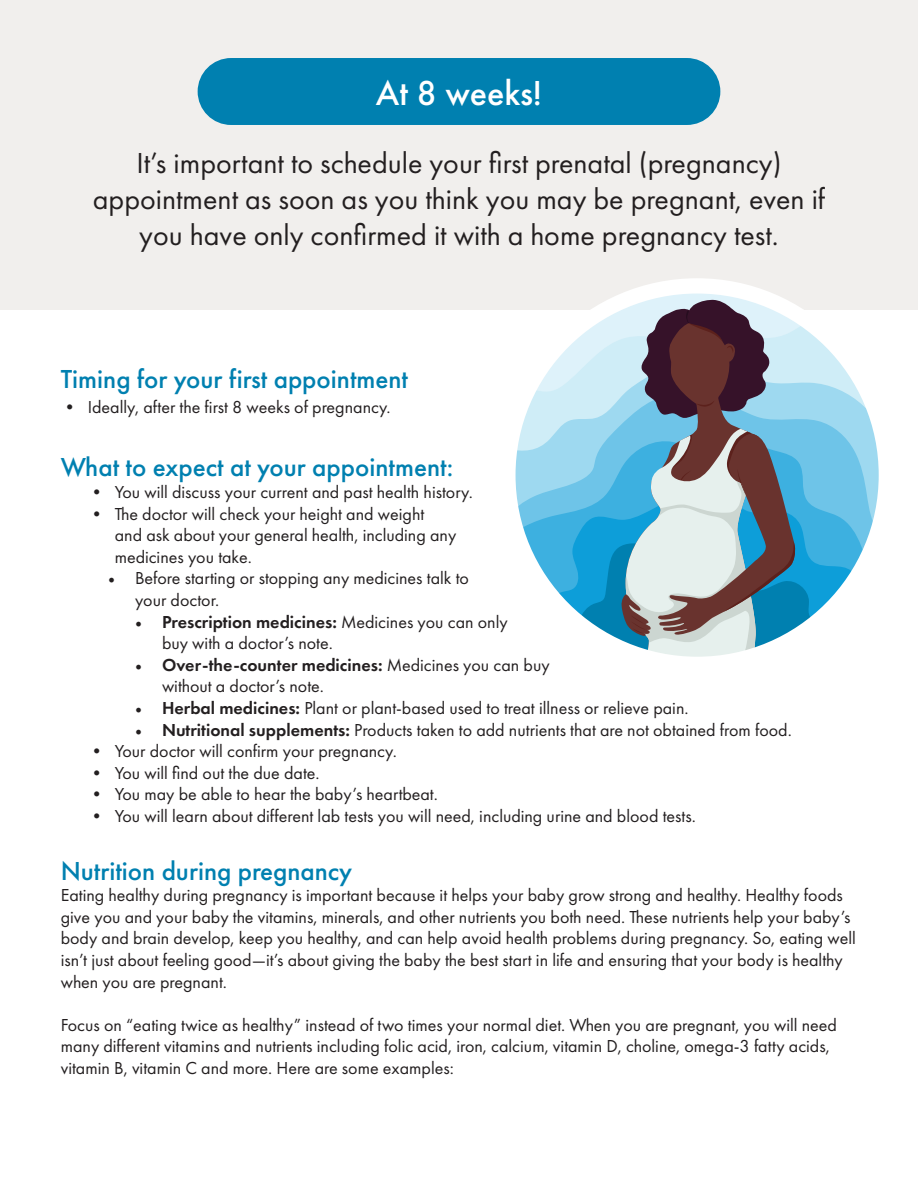
<style>
.page{position:relative;width:918px;height:1188px;background:#fff}
.page>*{position:absolute;margin:0;border:0;box-sizing:border-box;transform-origin:0 0}
.t1{font:500 36px "Futura PT";color:#fff}
.t2{font:30px/36px "Futura PT";color:#231f20;text-align:center}
.t3{font:500 27px "Futura PT";color:#0080b0}
.t4{font:18px/21.6px "Futura PT";color:#231f20}
.s1{font-family:"Minion Pro"}
.s2{font-weight:600}
</style>
<div class="page">
<div style="left:0;top:0;width:918px;height:310px;background:#f1efed"></div>
<div style="left:198px;top:58px;width:522px;height:67px;background:#0080b0;border-radius:33px"></div>
<svg style="left:591px;top:294px;width:212px;height:24px;fill:#fff"></svg>
<svg style="left:560px;top:318px;width:274px;height:38px"></svg>
<svg style="left:535px;top:356px;width:325px;height:38px;background:#d2edf7"></svg>
<svg style="left:521px;top:394px;width:357px;height:142px;background:#b2e1f2"></svg>
<svg style="left:516px;top:431px;width:352px;height:140px;background:#9ad6ef"></svg>
<svg style="left:543px;top:475px;width:324px;height:134px"></svg>
<svg style="left:626px;top:315px;width:139px;height:114px;background:#97c4d8"></svg>
<svg style="left:640px;top:299px;width:130px;height:120px;background:#67515f"></svg>
<svg style="left:574px;top:429px;width:254px;height:227px;background:#7fadc1"></svg>
<div style="left:500px;top:278px;width:394px;height:394px;border:15px solid #fff;border-radius:50%"></div>
<p class="t1" style="left:376px;top:72px;width:168px">At 8 weeks!</p>
<p class="t2" style="left:93px;top:145px;width:734px">It’s important to schedule your first prenatal (pregnancy) appointment as soon as you think you may be pregnant, even if you have only confirmed it with a home pregnancy test.</p>
<p class="t3" style="left:61px;top:363px;width:349px">Timing for your first appointment</p>
<p class="t4" style="left:61px;top:396px;width:331px">• Ideally, after the first 8 weeks of pregnancy.</p>
<p class="t3" style="left:61px;top:451px;width:394px">What to expect at your appointment:</p>
<p class="t4" style="left:88px;top:481px;width:387px">• You will discuss your current and past health history.</p>
<p class="t4" style="left:115px;top:503px;width:343px;text-indent:-27px">• The doctor will check your height and weight<br>and ask about your general health, including any medicines you take.</p>
<p class="t4" style="left:135px;top:567px;width:335px;text-indent:-27px"><span class="s1">•</span> Before starting or stopping any medicines talk to your doctor.</p>
<p class="t4" style="left:162px;top:611px;width:347px;text-indent:-27px"><span class="s1">•</span> <span class="s2">Prescription medicines:</span> Medicines you can only buy with a doctor’s note.</p>
<p class="t4" style="left:162px;top:654px;width:389px;text-indent:-27px"><span class="s1">•</span> <span class="s2">Over-the-counter medicines:</span> Medicines you can buy without a doctor’s note.</p>
<p class="t4" style="left:135px;top:697px;width:555px"><span class="s1">•</span> <span class="s2">Herbal medicines:</span> Plant or plant-based used to treat illness or relieve pain.</p>
<p class="t4" style="left:135px;top:719px;width:658px"><span class="s1">•</span> <span class="s2">Nutritional supplements:</span> Products taken to add nutrients that are not obtained from food.</p>
<p class="t4" style="left:88px;top:740px;width:311px">• Your doctor will confirm your pregnancy.</p>
<p class="t4" style="left:88px;top:762px;width:233px">• You will find out the due date.</p>
<p class="t4" style="left:88px;top:783px;width:352px">• You may be able to hear the baby’s heartbeat.</p>
<p class="t4" style="left:88px;top:805px;width:610px">• You will learn about different lab tests you will need, including urine and blood tests.</p>
<p class="t3" style="left:61px;top:854px;width:293px">Nutrition during pregnancy</p>
<p class="t4" style="left:61px;top:884px;width:797px">Eating healthy during pregnancy is important because it helps your baby grow strong and healthy. Healthy foods give you and your baby the vitamins, minerals, and other nutrients you both need. These nutrients help your baby’s body and brain develop, keep you healthy, and can help avoid health problems during pregnancy. So, eating well isn’t just about feeling good—it’s about giving the baby the best start in life and ensuring that your body is healthy when you are pregnant.</p>
<p class="t4" style="left:61px;top:1014px;width:778px">Focus on “eating twice as healthy” instead of two times your normal diet. When you are pregnant, you will need many different vitamins and nutrients including folic acid, iron, calcium, vitamin D, choline, omega-3 fatty acids, vitamin B, vitamin C and more. Here are some examples:</p>
</div>
